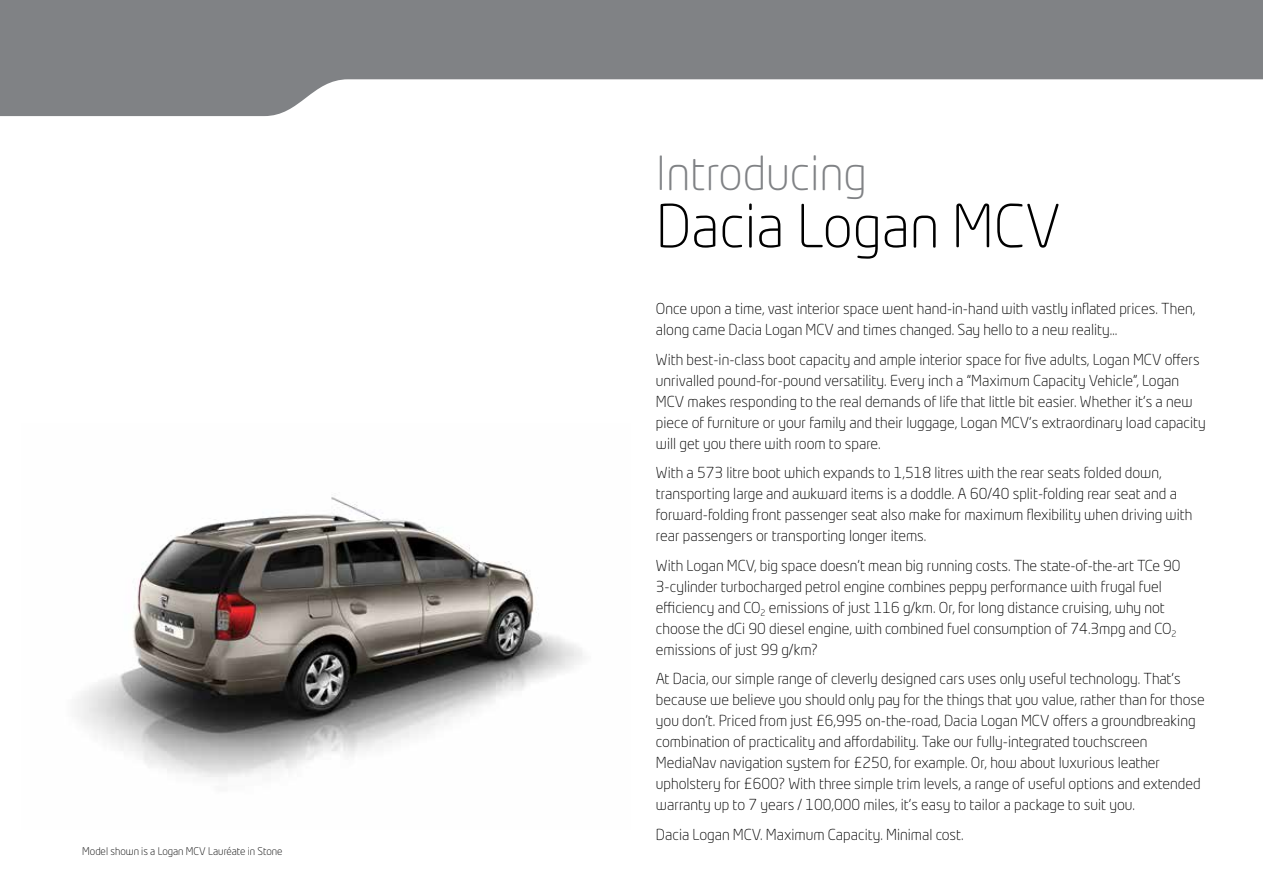
<style>
.page{position:relative;width:1263px;height:893px;background:#fff}
.page>*{position:absolute;margin:0;border:0;box-sizing:border-box;transform-origin:0 0}
.t1{font:300 58.5px "Neo Tech Dacia";color:#000}
.t2{font:300 46.5px "Neo Tech Dacia";color:#808285}
.t3{font:300 15px/21px "Neo Tech Dacia";color:#000}
.t4{font:300 10.5px "Neo Tech Dacia";color:#000}
</style>
<div class="page">
<svg style="left:0;top:0;width:1263px;height:116px;fill:#808285"></svg>
<img style="left:77px;top:497px;width:506px;height:281px">
<p class="t4" style="left:82px;top:845px;width:202px">Model shown is a Logan MCV Lauréate in Stone</p>
<h2 class="t2" style="left:656px;top:144px;width:212px">Introducing</h2>
<h1 class="t1" style="left:656px;top:190px;width:407px">Dacia Logan MCV</h1>
<p class="t3" style="left:656px;top:298px;width:541px">Once upon a time, vast interior space went hand-in-hand with vastly inflated prices. Then, along came Dacia Logan MCV and times changed. Say hello to a new reality…</p>
<p class="t3" style="left:656px;top:348px;width:551px">With best-in-class boot capacity and ample interior space for five adults, Logan MCV offers unrivalled pound-for-pound versatility. Every inch a “Maximum Capacity Vehicle”, Logan MCV makes responding to the real demands of life that little bit easier. Whether it’s a new piece of furniture or your family and their luggage, Logan MCV’s extraordinary load capacity will get you there with room to spare.</p>
<p class="t3" style="left:656px;top:462px;width:538px">With a 573 litre boot which expands to 1,518 litres with the rear seats folded down, transporting large and awkward items is a doddle. A 60/40 split-folding rear seat and a forward-folding front passenger seat also make for maximum flexibility when driving with rear passengers or transporting longer items.</p>
<p class="t3" style="left:656px;top:554px;width:526px">With Logan MCV, big space doesn’t mean big running costs. The state-of-the-art TCe 90<br>3-cylinder turbocharged petrol engine combines peppy performance with frugal fuel efficiency and CO<sub>2</sub> emissions of just 116 g/km. Or, for long distance cruising, why not choose the dCi 90 diesel engine, with combined fuel consumption of 74.3mpg and CO<sub>2 </sub>emissions of just 99 g/km?</p>
<p class="t3" style="left:656px;top:668px;width:550px">At Dacia, our simple range of cleverly designed cars uses only useful technology. That’s because we believe you should only pay for the things that you value, rather than for those you don’t. Priced from just £6,995 on-the-road, Dacia Logan MCV offers a groundbreaking combination of practicality and affordability. Take our fully-integrated touchscreen MediaNav navigation system for £250, for example. Or, how about luxurious leather upholstery for £600? With three simple trim levels, a range of useful options and extended warranty up to 7 years / 100,000 miles, it’s easy to tailor a package to suit you.</p>
<p class="t3" style="left:656px;top:823px;width:309px">Dacia Logan MCV. Maximum Capacity. Minimal cost.</p>
</div>
